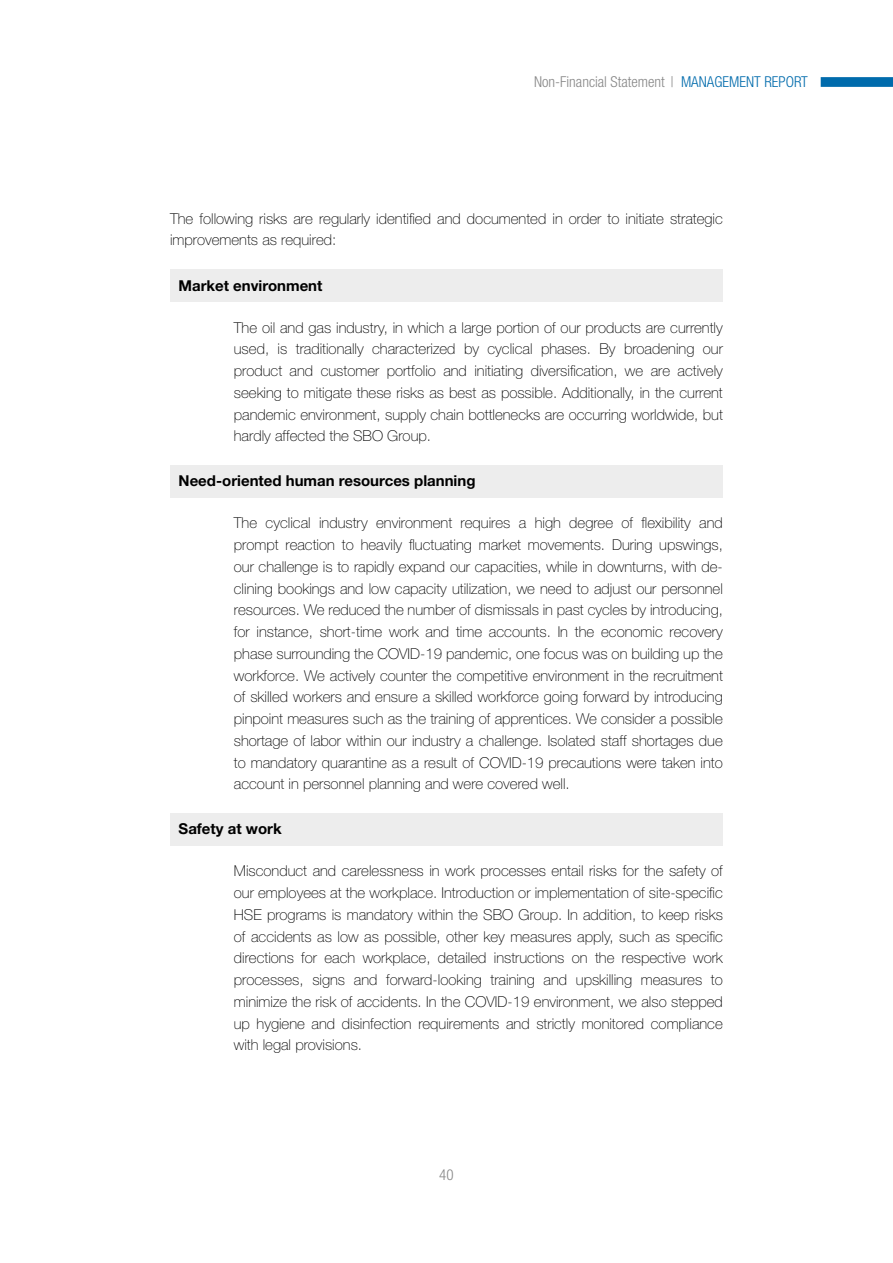
<style>
.page{position:relative;width:893px;height:1263px;background:#fff}
.page>*{position:absolute;margin:0;border:0;box-sizing:border-box;transform-origin:0 0}
.t1{font:100 15px/21.8px "Helvetica Neue LT Pro";color:#000}
.t2{font:700 15px "Helvetica Neue LT Pro";color:#000}
.t3{font:300 condensed 15px "Helvetica Neue LT Pro";color:#878787}
.s1{color:#006bac}
</style>
<div class="page">
<div style="left:821px;top:77px;width:72px;height:10px;background:#006bac"></div>
<div style="left:170px;top:270px;width:553px;height:32px;background:#ededed"></div>
<div style="left:170px;top:466px;width:553px;height:32px;background:#ededed"></div>
<div style="left:170px;top:814px;width:553px;height:32px;background:#ededed"></div>
<p class="t3" style="left:534px;top:73px;width:275px">Non-Financial Statement | <span class="s1">MANAGEMENT REPORT</span></p>
<p class="t1" style="left:170px;top:207px;width:554px">The following risks are regularly identified and documented in order to initiate strategic improvements as required:</p>
<p class="t2" style="left:179px;top:276px;width:145px">Market environment</p>
<p class="t1" style="left:234px;top:316px;width:491px;text-align:justify">The oil and gas industry, in which a large portion of our products are currently used, is traditionally characterized by cyclical phases. By broadening our product and customer portfolio and initiating diversification, we are actively seeking to mitigate these risks as best as possible. Additionally, in the current pandemic environment, supply chain bottlenecks are occurring worldwide, but hardly affected the SBO Group.</p>
<p class="t2" style="left:179px;top:472px;width:298px">Need-oriented human resources planning</p>
<p class="t1" style="left:234px;top:512px;width:491px">The cyclical industry environment requires a high degree of flexibility and prompt reaction to heavily fluctuating market movements. During upswings, our challenge is to rapidly expand our capacities, while in downturns, with de&shy;clining bookings and low capacity utilization, we need to adjust our personnel resources. We reduced the number of dismissals in past cycles by introducing, for instance, short-time work and time accounts. In the economic recovery phase surrounding the COVID-19 pandemic, one focus was on building up the workforce. We actively counter the competitive environment in the recruitment of skilled workers and ensure a skilled workforce going forward by introducing pinpoint measures such as the training of apprentices. We consider a possible shortage of labor within our industry a challenge. Isolated staff shortages due to mandatory quarantine as a result of COVID-19 precautions were taken into account in personnel planning and were covered well.</p>
<p class="t2" style="left:179px;top:820px;width:105px">Safety at work</p>
<p class="t1" style="left:234px;top:860px;width:491px;text-align:justify">Misconduct and carelessness in work processes entail risks for the safety of our employees at the workplace. Introduction or implementation of site-specific HSE programs is mandatory within the SBO Group. In addition, to keep risks of accidents as low as possible, other key measures apply, such as specific directions for each workplace, detailed instructions on the respective work processes, signs and forward-looking training and upskilling measures to minimize the risk of accidents. In the COVID-19 environment, we also stepped up hygiene and disinfection requirements and strictly monitored compliance with legal provisions.</p>
<p class="t3" style="left:439px;top:1166px;width:16px">40</p>
</div>
